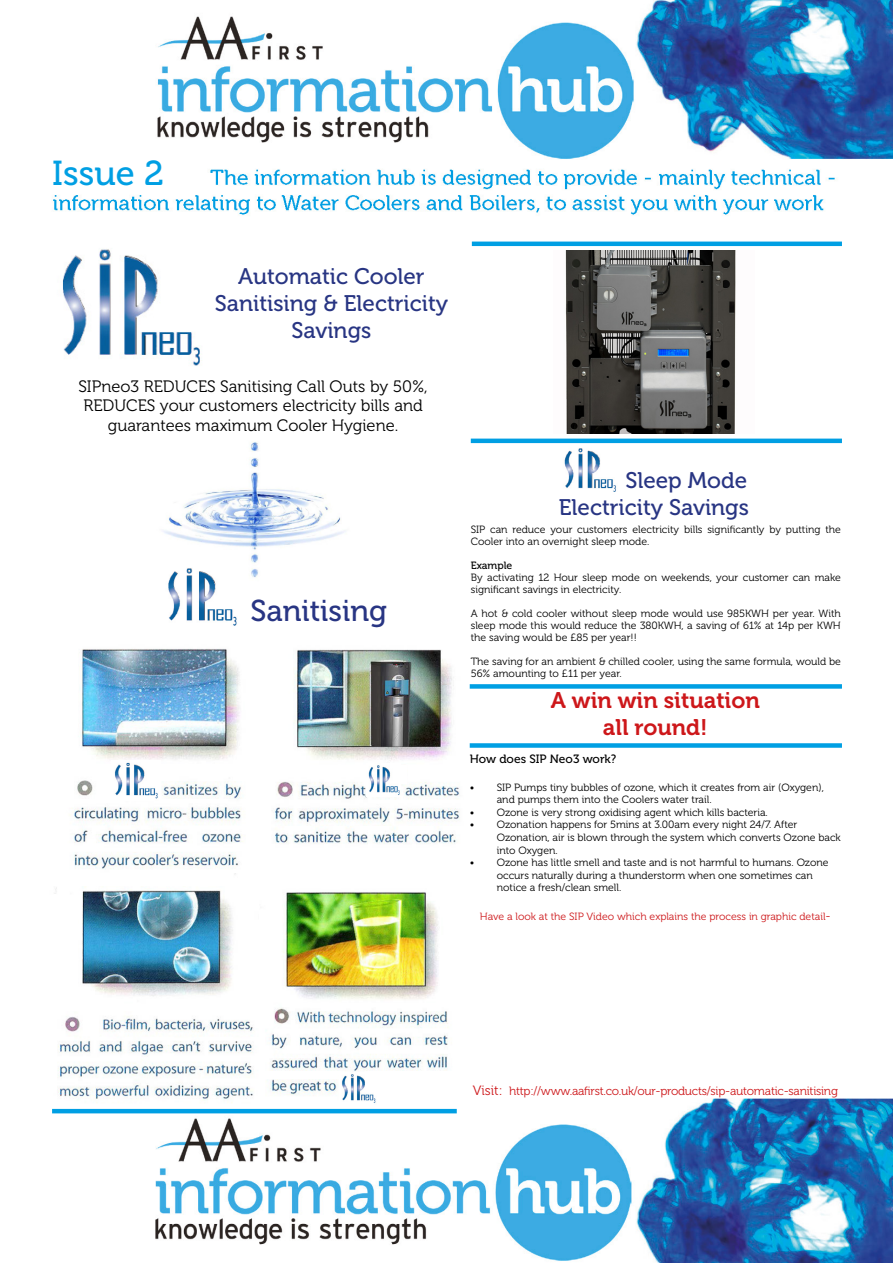
<style>
.page{position:relative;width:893px;height:1263px;background:#fff}
.page>*{position:absolute;margin:0;border:0;box-sizing:border-box;transform-origin:0 0}
.t1{font:34.5px "Museo 500";color:#009fe3}
.t2{font:30px "Museo 500";color:#283583}
.t3{font:22.5px/27px "Museo 500";color:#283583;text-align:right}
.t4{font:22.5px/27px "Museo 700";color:#cd171a;text-align:center}
.t5{font:16.5px/19.8px "Museo 300";color:#000;text-align:center}
.t6{font:12px "Museo 300";letter-spacing:-.02em;color:#cd171a}
.t7{font:12px "Museo 500";color:#000}
.t8{font:10.5px/12.6px "Museo 300";color:#000}
.t9{font:10.5px "Museo 300";color:#cd171a}
.t10{font:10.5px "Museo 500";color:#000}
.s1{font-size:12px}
.s2{font-size:13.5px}
</style>
<div class="page">
<img style="left:52px;top:0;width:841px;height:1263px">
<hr style="left:472px;top:242px;width:370px;height:4px;background:#009fe3">
<img style="left:151px;top:426px;width:209px;height:160px">
<img style="left:257px;top:863px;width:206px;height:244px">
<img style="left:258px;top:642px;width:205px;height:221px">
<img style="left:52px;top:872px;width:206px;height:232px">
<img style="left:52px;top:242px;width:159px;height:131px">
<img style="left:52px;top:641px;width:206px;height:231px">
<img style="left:162px;top:565px;width:79px;height:64px">
<img style="left:112px;top:760px;width:48px;height:40px">
<img style="left:339px;top:1072px;width:39px;height:32px">
<hr style="left:52px;top:1109px;width:405px;height:4px;background:#009fe3">
<img style="left:554px;top:251px;width:200px;height:183px">
<hr style="left:471px;top:439px;width:371px;height:4px;background:#009fe3">
<img style="left:560px;top:445px;width:60px;height:49px">
<div style="left:470px;top:743px;width:372px;height:5px;background:#009fe3"></div>
<div style="left:470px;top:684px;width:372px;height:5px;background:#009fe3"></div>
<div style="left:390px;top:765px;width:17px;height:19px;background:#fff"></div>
<img style="left:367px;top:764px;width:33px;height:33px">
<h1 class="t1" style="left:52px;top:155px;width:113px">Issue 2</h1>
<h3 class="t3" style="left:215px;top:263px;width:235px;text-align:center">Automatic Cooler<br>Sanitising &amp; Electricity<br>Savings</h3>
<h3 class="t5" style="left:78px;top:376px;width:351px">SIPneo3 REDUCES Sanitising Call Outs by 50%,<br>REDUCES your customers electricity bills and guarantees maximum Cooler Hygiene.</h3>
<h2 class="t2" style="left:250px;top:594px;width:138px">Sanitising</h2>
<h3 class="t3" style="left:559px;top:467px;width:192px">Sleep Mode<br>Electricity Savings</h3>
<p class="t8" style="left:471px;top:524px;width:372px;line-height:12px">SIP can reduce your customers electricity bills significantly by putting the<br>Cooler into an overnight sleep mode.</p>
<p class="t10" style="left:471px;top:560px;width:43px">Example</p>
<p class="t8" style="left:471px;top:572px;width:372px;line-height:12px">By activating 12 Hour sleep mode on weekends, your customer can make significant savings in electricity.</p>
<p class="t8" style="left:471px;top:608px;width:372px;line-height:12px;text-align:justify">A hot &amp; cold cooler without sleep mode would use 985KWH per year. With sleep mode this would reduce the 380KWH, a saving of 61% at 14p per KWH the saving would be £85 per year!!</p>
<p class="t8" style="left:471px;top:656px;width:372px;line-height:12px">The saving for an ambient &amp; chilled cooler, using the same formula, would be<br>56% amounting to £11 per year.</p>
<h3 class="t4" style="left:551px;top:687px;width:211px">A win win situation all round!</h3>
<p class="t7" style="left:470px;top:753px;width:148px">How does SIP Neo3 work?</p>
<p class="t8" style="left:497px;top:781px;width:329px;text-indent:-27px">• SIP Pumps tiny bubbles of ozone, which it creates from air (Oxygen), and pumps them into the Coolers water trail.</p>
<p class="t8" style="left:470px;top:806px;width:300px">• Ozone is very strong oxidising agent which kills bacteria.</p>
<p class="t8" style="left:497px;top:819px;width:346px;text-indent:-27px">• Ozonation happens for 5mins at 3.00am every night 24/7. After<br>Ozonation, air is blown through the system which converts Ozone back into Oxygen.</p>
<p class="t8" style="left:497px;top:856px;width:333px;text-indent:-27px">• Ozone has little smell and taste and is not harmful to humans. Ozone occurs naturally during a thunderstorm when one sometimes can notice a fresh/clean smell.</p>
<p class="t9" style="left:480px;top:911px;width:352px">Have a look at the SIP Video which explains the process in graphic detail<span class="s1">-</span></p>
<p class="t6" style="left:473px;top:1084px;width:367px"><span class="s2">Visit:</span> http://www.aafirst.co.uk/our-products/sip-automatic-sanitising</p>
</div>
